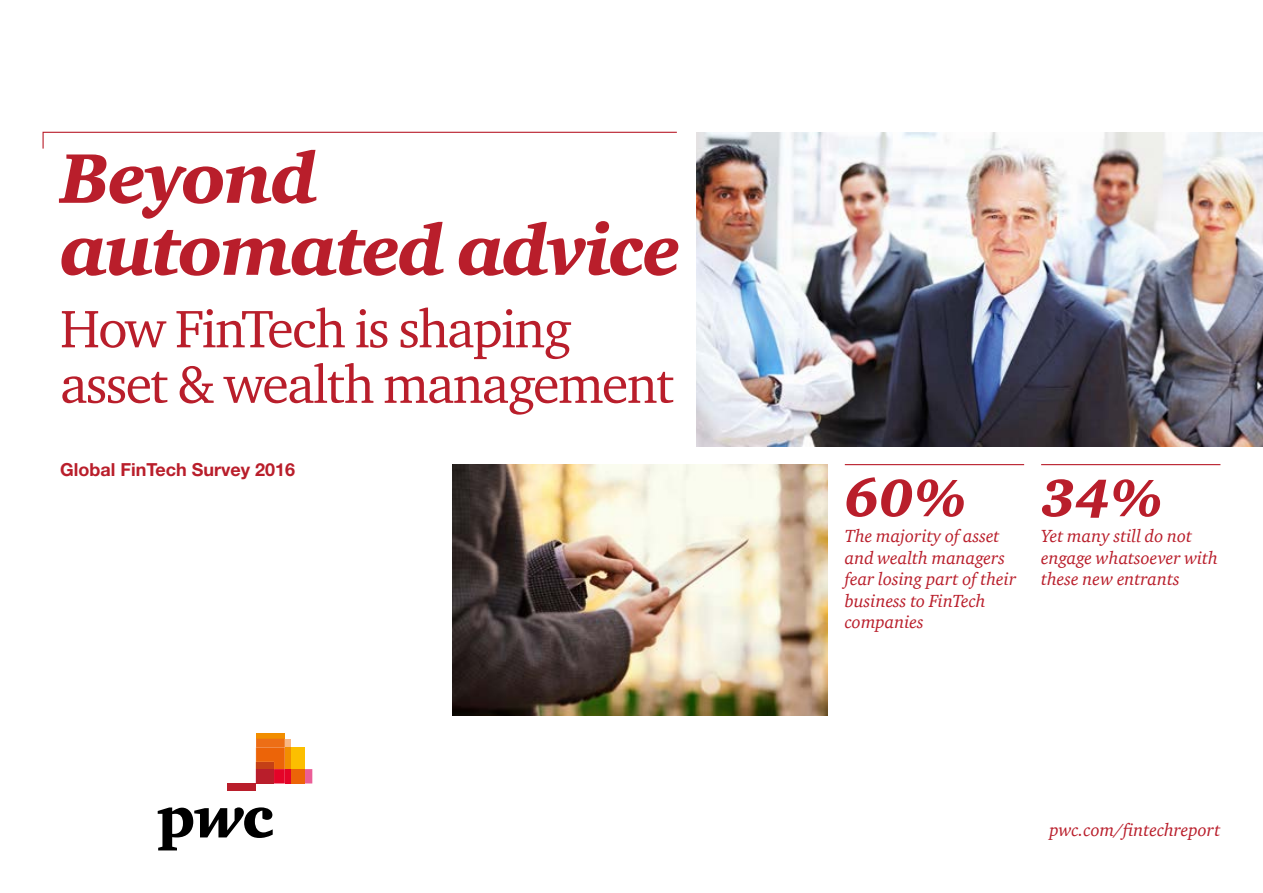
<style>
.page{position:relative;width:1263px;height:893px;background:#fff}
.page>*{position:absolute;margin:0;border:0;box-sizing:border-box;transform-origin:0 0}
.t1{font:italic 900 72px/72px "ITC Charter Com";letter-spacing:-.025em;color:#b91e2b}
.t2{font:54px/55.5px "ITC Charter Com";letter-spacing:-.03em;color:#b91e2b}
.t3{font:italic 900 54px "ITC Charter Com";color:#b91e2b}
.t4{font:italic 18px/21.6px "ITC Charter Com";color:#b91e2b}
.t5{font:700 18px "Helvetica Neue LT Std";color:#b91e2b}
</style>
<div class="page">
<svg style="left:42px;top:131px;width:635px;height:18px"></svg>
<svg style="left:158px;top:807px;width:115px;height:43px"></svg>
<div style="left:256px;top:733px;width:29px;height:6px;background:#f28e00"></div>
<svg style="left:256px;top:739px;width:56px;height:44px"></svg>
<div style="left:256px;top:762px;width:18px;height:7px;background:#c44016"></div>
<div style="left:256px;top:769px;width:18px;height:14px;background:#b91e2b"></div>
<div style="left:227px;top:783px;width:29px;height:8px;background:#b91e2b"></div>
<img style="left:697px;top:132px;width:566px;height:314px">
<img style="left:452px;top:464px;width:376px;height:252px">
<hr style="left:845px;top:464px;width:179px;height:1px;background:#b91e2b">
<hr style="left:1041px;top:464px;width:179px;height:1px;background:#b91e2b">
<h1 class="t1" style="left:60px;top:141px;width:622px">Beyond automated advice</h1>
<h2 class="t2" style="left:60px;top:300px;width:615px">How FinTech is shaping asset &amp; wealth management</h2>
<p class="t5" style="left:60px;top:459px;width:237px">Global FinTech Survey 2016</p>
<h2 class="t3" style="left:845px;top:465px;width:123px">60%</h2>
<p class="t4" style="left:845px;top:525px;width:173px">The majority of asset and wealth managers fear losing part of their business to FinTech companies</p>
<h2 class="t3" style="left:1041px;top:465px;width:123px">34%</h2>
<p class="t4" style="left:1041px;top:525px;width:178px">Yet many still do not engage whatsoever with these new entrants</p>
<p class="t4" style="left:1049px;top:819px;width:172px">pwc.com/fintechreport</p>
</div>
